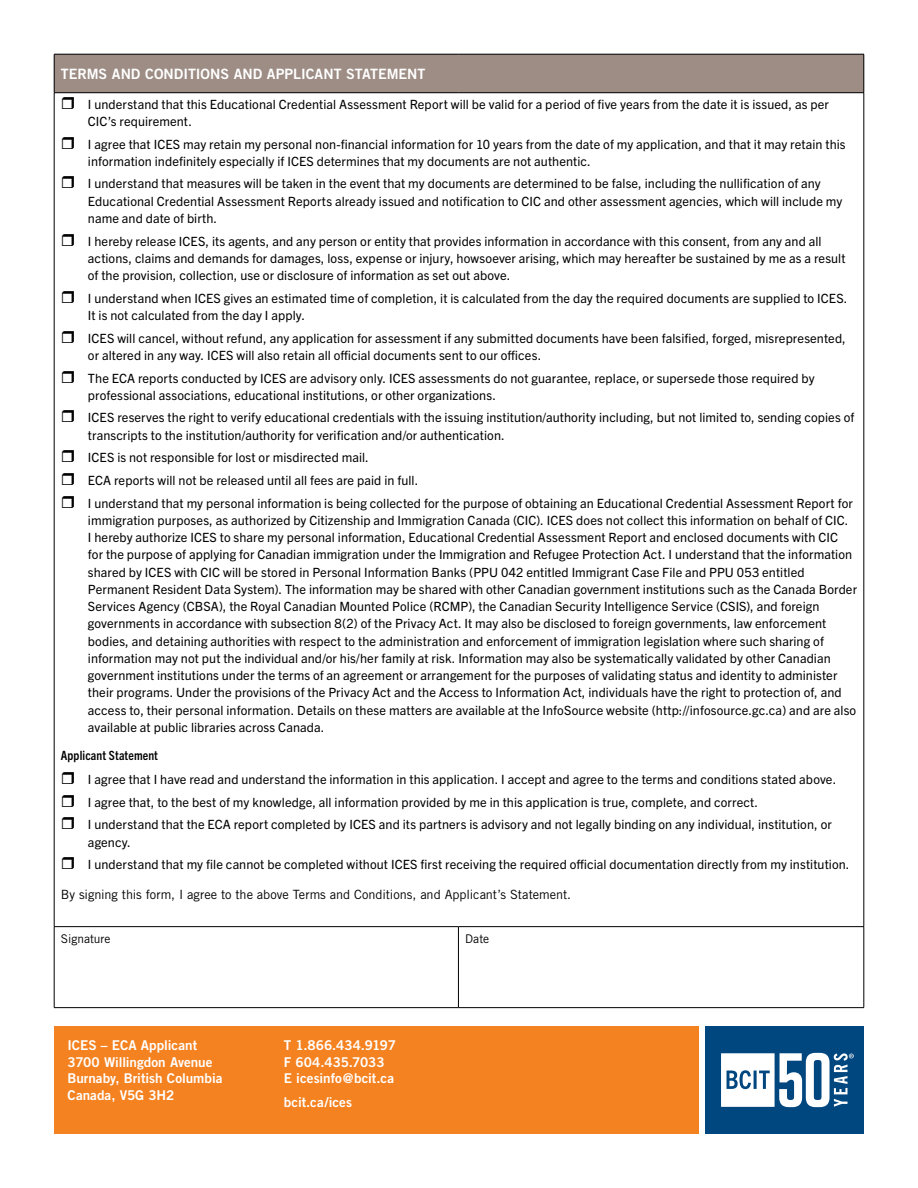
<style>
.page{position:relative;width:918px;height:1188px;background:#fff}
.page>*{position:absolute;margin:0;border:0;box-sizing:border-box;transform-origin:0 0}
.t1{font:14.25px "Trade Gothic Bold Two";color:#fff}
.t2{font:13.5px/16.5px "Trade Gothic Bold Two";color:#fff}
.t3{font:12.75px/17.2px "Trade Gothic Next LT Pro";letter-spacing:.01em;color:#000}
.t4{font:12.75px "Trade Gothic";letter-spacing:-.005em;color:#000}
.t5{font:700 condensed 12.75px "Trade Gothic Next LT Pro";letter-spacing:.01em;color:#000}
.t6{font:12px "Trade Gothic";color:#000}
</style>
<div class="page">
<div style="left:54px;top:54px;width:810px;height:39px;background:#9d8d85"></div>
<hr style="left:458px;top:927px;width:1px;height:80px;background:#000">
<hr style="left:54px;top:927px;width:1px;height:80px;background:#000">
<hr style="left:864px;top:927px;width:1px;height:80px;background:#000">
<hr style="left:54px;top:54px;width:404px;height:1px;background:#000">
<hr style="left:54px;top:54px;width:1px;height:39px;background:#000">
<hr style="left:458px;top:54px;width:406px;height:1px;background:#000">
<hr style="left:864px;top:54px;width:1px;height:39px;background:#000">
<hr style="left:54px;top:92px;width:404px;height:1px;background:#000">
<hr style="left:458px;top:92px;width:406px;height:1px;background:#000">
<hr style="left:54px;top:93px;width:1px;height:833px;background:#000">
<hr style="left:864px;top:93px;width:1px;height:833px;background:#000">
<hr style="left:54px;top:926px;width:404px;height:1px;background:#000">
<hr style="left:458px;top:926px;width:406px;height:1px;background:#000">
<hr style="left:54px;top:1007px;width:404px;height:1px;background:#000">
<hr style="left:458px;top:1007px;width:406px;height:1px;background:#000">
<div style="left:54px;top:1026px;width:644px;height:108px;background:#f58220"></div>
<div style="left:705px;top:1026px;width:159px;height:108px;background:#00467f"></div>
<svg style="left:721px;top:1053px;width:133px;height:54px"></svg>
<p class="t1" style="left:61px;top:65px;width:366px">TERMS AND CONDITIONS AND APPLICANT STATEMENT</p>
<p class="t3" style="left:88px;top:95px;width:742px">I understand that this Educational Credential Assessment Report will be valid for a period of five years from the date it is issued, as per<br>CIC’s requirement.</p>
<p class="t3" style="left:88px;top:134px;width:759px">I agree that ICES may retain my personal non-financial information for 10 years from the date of my application, and that it may retain this information indefinitely especially if ICES determines that my documents are not authentic.</p>
<p class="t3" style="left:88px;top:174px;width:756px">I understand that measures will be taken in the event that my documents are determined to be false, including the nullification of any<br>Educational Credential Assessment Reports already issued and notification to CIC and other assessment agencies, which will include my name and date of birth.</p>
<p class="t3" style="left:88px;top:232px;width:759px">I hereby release ICES, its agents, and any person or entity that provides information in accordance with this consent, from any and all actions, claims and demands for damages, loss, expense or injury, howsoever arising, which may hereafter be sustained by me as a result of the provision, collection, use or disclosure of information as set out above.</p>
<p class="t3" style="left:88px;top:289px;width:761px">I understand when ICES gives an estimated time of completion, it is calculated from the day the required documents are supplied to ICES.<br>It is not calculated from the day I apply.</p>
<p class="t3" style="left:88px;top:329px;width:759px">ICES will cancel, without refund, any application for assessment if any submitted documents have been falsified, forged, misrepresented, or altered in any way. ICES will also retain all official documents sent to our offices.</p>
<p class="t3" style="left:88px;top:368px;width:728px">The ECA reports conducted by ICES are advisory only. ICES assessments do not guarantee, replace, or supersede those required by professional associations, educational institutions, or other organizations.</p>
<p class="t3" style="left:88px;top:408px;width:768px">ICES reserves the right to verify educational credentials with the issuing institution/authority including, but not limited to, sending copies of transcripts to the institution/authority for verification and/or authentication.</p>
<p class="t3" style="left:88px;top:446px;width:767px;line-height:22.6px">ICES is not responsible for lost or misdirected mail.<br>ECA reports will not be released until all fees are paid in full.<br>I understand that my personal information is being collected for the purpose of obtaining an Educational Credential Assessment Report for</p>
<p class="t3" style="left:88px;top:511px;width:771px">immigration purposes, as authorized by Citizenship and Immigration Canada (CIC). ICES does not collect this information on behalf of CIC.<br>I hereby authorize ICES to share my personal information, Educational Credential Assessment Report and enclosed documents with CIC<br>for the purpose of applying for Canadian immigration under the Immigration and Refugee Protection Act. I understand that the information shared by ICES with CIC will be stored in Personal Information Banks (PPU 042 entitled Immigrant Case File and PPU 053 entitled Permanent Resident Data System). The information may be shared with other Canadian government institutions such as the Canada Border Services Agency (CBSA), the Royal Canadian Mounted Police (RCMP), the Canadian Security Intelligence Service (CSIS), and foreign governments in accordance with subsection 8(2) of the Privacy Act. It may also be disclosed to foreign governments, law enforcement bodies, and detaining authorities with respect to the administration and enforcement of immigration legislation where such sharing of information may not put the individual and/or his/her family at risk. Information may also be systematically validated by other Canadian government institutions under the terms of an agreement or arrangement for the purposes of validating status and identity to administer their programs. Under the provisions of the Privacy Act and the Access to Information Act, individuals have the right to protection of, and access to, their personal information. Details on these matters are available at the InfoSource website (http://infosource.gc.ca) and are also available at public libraries across Canada.</p>
<p class="t5" style="left:61px;top:747px;width:99px">Applicant Statement</p>
<p class="t3" style="left:88px;top:767px;width:750px;line-height:22.6px">I agree that I have read and understand the information in this application. I accept and agree to the terms and conditions stated above.<br>I agree that, to the best of my knowledge, all information provided by me in this application is true, complete, and correct.<br>I understand that the ECA report completed by ICES and its partners is advisory and not legally binding on any individual, institution, or</p>
<p class="t3" style="left:88px;top:830px;width:763px;line-height:22.6px">agency.<br>I understand that my file cannot be completed without ICES first receiving the required official documentation directly from my institution.</p>
<p class="t4" style="left:61px;top:886px;width:512px">By signing this form, I agree to the above Terms and Conditions, and Applicant’s Statement.</p>
<p class="t6" style="left:61px;top:931px;width:51px">Signature</p>
<p class="t6" style="left:465px;top:931px;width:26px">Date</p>
<p class="t2" style="left:68px;top:1037px;width:156px">ICES – ECA Applicant<br>3700 Willingdon Avenue<br>Burnaby, British Columbia<br>Canada, V5G 3H2</p>
<p class="t2" style="left:284px;top:1037px;width:114px">T 1.866.434.9197<br>F 604.435.7033<br>E icesinfo@bcit.ca</p>
<p class="t2" style="left:284px;top:1093px;width:70px">bcit.ca/ices</p>
</div>
